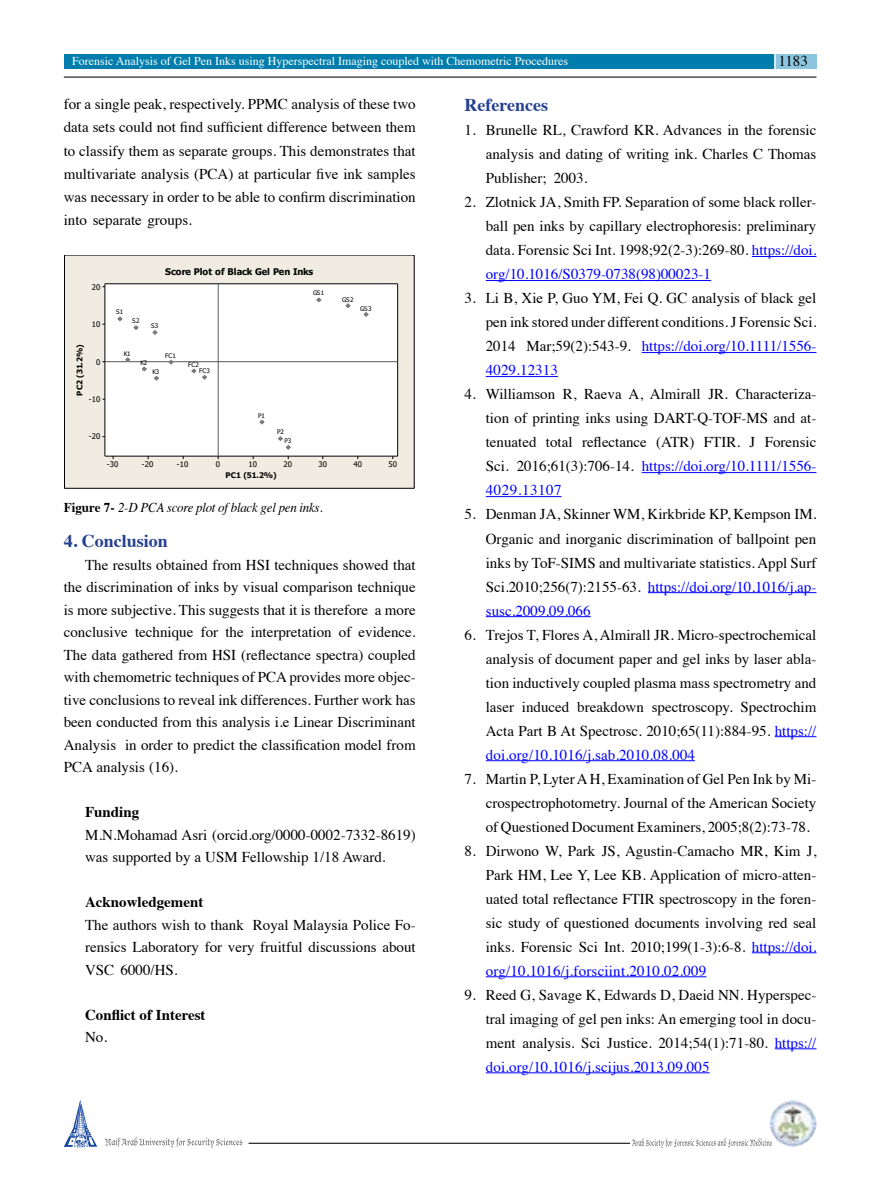
<style>
.page{position:relative;width:893px;height:1191px;background:#fff}
.page>*{position:absolute;margin:0;border:0;box-sizing:border-box;transform-origin:0 0}
.t1{font:700 18px "Times";color:#25408f}
.t2{font:15px/24px "Times";color:#000;text-align:justify}
.t3{font:700 15px "Times";color:#000}
.t4{font:italic 13.5px "Times";letter-spacing:-.02em;color:#000;scale:.96 1}
.t5{font:12px "Times";color:#fff}
.t6{font:700 9.3px "Tahoma";letter-spacing:-.01em;color:#000}
.t7{font:7.8px "Tahoma";letter-spacing:.015em;color:#000}
.t8{font:700 7.8px "Tahoma";letter-spacing:.02em;color:#000}
.t9{font:6.3px "Tahoma";letter-spacing:.01em;color:#000}
.s1{font-weight:700;font-style:normal}
.s2{color:#00f}
</style>
<div class="page">
<hr style="left:249px;top:1142px;width:381px;height:1px;background:#000">
<img style="left:770px;top:1100px;width:46px;height:47px">
<svg style="left:64px;top:1100px;width:33px;height:47px"></svg>
<svg style="left:105px;top:1137px;width:137px;height:10px"></svg>
<svg style="left:632px;top:1138px;width:140px;height:9px"></svg>
<div style="left:64px;top:54px;width:752px;height:14px;background:#007dac"></div>
<div style="left:775px;top:54px;width:41px;height:14px;background:#8cc5df"></div>
<hr style="left:774px;top:49px;width:2px;height:30px;background:#fff">
<hr style="left:64px;top:77px;width:752px;height:1px;background:#000">
<hr style="left:752px;top:256px;width:64px;height:1px;background:#00f">
<hr style="left:486px;top:280px;width:225px;height:1px;background:#00f">
<hr style="left:642px;top:352px;width:174px;height:1px;background:#00f">
<hr style="left:486px;top:376px;width:72px;height:1px;background:#00f">
<hr style="left:642px;top:472px;width:174px;height:1px;background:#00f">
<hr style="left:486px;top:496px;width:76px;height:1px;background:#00f">
<hr style="left:648px;top:592px;width:168px;height:1px;background:#00f">
<hr style="left:486px;top:616px;width:105px;height:1px;background:#00f">
<hr style="left:775px;top:736px;width:41px;height:1px;background:#00f">
<hr style="left:486px;top:760px;width:209px;height:1px;background:#00f">
<hr style="left:752px;top:952px;width:64px;height:1px;background:#00f">
<hr style="left:486px;top:976px;width:220px;height:1px;background:#00f">
<hr style="left:775px;top:1048px;width:41px;height:1px;background:#00f">
<hr style="left:486px;top:1072px;width:224px;height:1px;background:#00f">
<div style="left:67px;top:257px;width:345px;height:229px;background:#f1ece2"></div>
<svg style="left:104px;top:283px;width:293px;height:174px"></svg>
<hr style="left:105px;top:283px;width:293px;height:1px;background:#000">
<hr style="left:105px;top:456px;width:293px;height:1px;background:#000">
<hr style="left:397px;top:284px;width:1px;height:172px;background:#000">
<hr style="left:105px;top:284px;width:1px;height:172px;background:#000">
<hr style="left:218px;top:284px;width:1px;height:172px;background:#58595b">
<hr style="left:105px;top:361px;width:293px;height:1px;background:#58595b">
<svg style="left:278px;top:436px;width:13px;height:14px"></svg>
<svg style="left:259px;top:419px;width:6px;height:6px"></svg>
<svg style="left:191px;top:368px;width:17px;height:12px"></svg>
<svg style="left:168px;top:359px;width:6px;height:6px"></svg>
<svg style="left:152px;top:330px;width:6px;height:5px"></svg>
<svg style="left:133px;top:325px;width:6px;height:5px"></svg>
<svg style="left:117px;top:316px;width:6px;height:5px"></svg>
<svg style="left:154px;top:375px;width:6px;height:6px"></svg>
<svg style="left:142px;top:366px;width:5px;height:5px"></svg>
<svg style="left:125px;top:357px;width:6px;height:5px"></svg>
<svg style="left:363px;top:312px;width:6px;height:5px"></svg>
<svg style="left:345px;top:303px;width:6px;height:5px"></svg>
<svg style="left:316px;top:297px;width:6px;height:5px"></svg>
<p class="t5" style="left:72px;top:50px;width:497px">Forensic Analysis of Gel Pen Inks using Hyperspectral Imaging coupled with Chemometric Procedures</p>
<p class="t2" style="left:778px;top:48px;width:31px">1183</p>
<p class="t2" style="left:64px;top:91px;width:353px;line-height:23.2px">for a single peak, respectively. PPMC analysis of these two data sets could not find sufficient difference between them to classify them as separate groups. This demonstrates that multivariate analysis (PCA) at particular five ink samples was necessary in order to be able to confirm discrimination into separate groups.</p>
<p class="t7" style="left:92px;top:281px;width:10px">20</p>
<p class="t7" style="left:92px;top:319px;width:10px">10</p>
<p class="t7" style="left:96px;top:356px;width:6px">0</p>
<p class="t7" style="left:89px;top:394px;width:13px">-10</p>
<p class="t7" style="left:89px;top:431px;width:13px">-20</p>
<p class="t8" style="left:74px;top:396px;width:53px;rotate:-90deg">PC2 (31.2%)</p>
<p class="t6" style="left:165px;top:265px;width:150px">Score Plot of Black Gel Pen Inks</p>
<p class="t9" style="left:116px;top:308px;width:9px">S1</p>
<p class="t9" style="left:132px;top:317px;width:9px">S2</p>
<p class="t9" style="left:151px;top:321px;width:9px">S3</p>
<p class="t9" style="left:124px;top:349px;width:8px">K1</p>
<p class="t9" style="left:140px;top:358px;width:8px">K2</p>
<p class="t9" style="left:165px;top:351px;width:12px">FC1</p>
<p class="t9" style="left:153px;top:367px;width:8px">K3</p>
<p class="t9" style="left:188px;top:360px;width:12px">FC2</p>
<p class="t9" style="left:199px;top:366px;width:12px">FC3</p>
<p class="t9" style="left:313px;top:289px;width:13px">GS1</p>
<p class="t9" style="left:258px;top:411px;width:8px">P1</p>
<p class="t9" style="left:277px;top:428px;width:8px">P2</p>
<p class="t9" style="left:284px;top:436px;width:8px">P3</p>
<p class="t9" style="left:342px;top:295px;width:13px">GS2</p>
<p class="t9" style="left:360px;top:304px;width:13px">GS3</p>
<p class="t7" style="left:107px;top:459px;width:13px">-30</p>
<p class="t7" style="left:142px;top:459px;width:13px">-20</p>
<p class="t7" style="left:177px;top:459px;width:13px">-10</p>
<p class="t7" style="left:216px;top:459px;width:6px">0</p>
<p class="t7" style="left:248px;top:459px;width:10px">10</p>
<p class="t7" style="left:283px;top:459px;width:10px">20</p>
<p class="t7" style="left:318px;top:459px;width:10px">30</p>
<p class="t7" style="left:353px;top:459px;width:10px">40</p>
<p class="t7" style="left:388px;top:459px;width:10px">50</p>
<p class="t8" style="left:225px;top:469px;width:53px">PC1 (51.2%)</p>
<p class="t4" style="left:64px;top:496px;width:271px"><span class="s1">Figure 7-</span> 2-D PCA score plot of black gel pen inks.</p>
<p class="t1" style="left:64px;top:524px;width:106px">4. Conclusion</p>
<p class="t2" style="left:64px;top:552px;width:353px;line-height:22.5px;text-indent:21px">The results obtained from HSI techniques showed that the discrimination of inks by visual comparison technique is more subjective. This suggests that it is therefore a more conclusive technique for the interpretation of evidence.<br>The data gathered from HSI (reflectance spectra) coupled with chemometric techniques of PCA provides more objec&shy;tive conclusions to reveal ink differences. Further work has been conducted from this analysis i.e Linear Discriminant Analysis in order to predict the classification model from PCA analysis (16).</p>
<p class="t3" style="left:85px;top:797px;width:56px">Funding</p>
<p class="t2" style="left:85px;top:822px;width:332px;line-height:22.5px">M.N.Mohamad Asri (orcid.org/0000-0002-7332-8619) was supported by a USM Fellowship 1/18 Award.</p>
<p class="t3" style="left:85px;top:887px;width:120px">Acknowledgement</p>
<p class="t2" style="left:85px;top:912px;width:332px;line-height:22.5px">The authors wish to thank Royal Malaysia Police Fo&shy;rensics Laboratory for very fruitful discussions about VSC 6000/HS.</p>
<p class="t3" style="left:85px;top:1000px;width:122px">Conflict of Interest</p>
<p class="t2" style="left:85px;top:1024px;width:24px">No.</p>
<p class="t1" style="left:465px;top:88px;width:85px">References</p>
<p class="t2" style="left:486px;top:117px;width:332px;text-indent:-21px">1. Brunelle RL, Crawford KR. Advances in the forensic analysis and dating of writing ink. Charles C Thomas Publisher; 2003.</p>
<p class="t2" style="left:486px;top:189px;width:332px;text-indent:-21px">2. Zlotnick JA, Smith FP. Separation of some black roller&shy;ball pen inks by capillary electrophoresis: preliminary data. Forensic Sci Int. 1998;92(2-3):269-80. <span class="s2">https://doi. org/10.1016/S0379-0738(98)00023-1</span></p>
<p class="t2" style="left:486px;top:285px;width:332px;text-indent:-21px">3. Li B, Xie P, Guo YM, Fei Q. GC analysis of black gel pen ink stored under different conditions. J Forensic Sci.<br>2014 Mar;59(2):543-9. <span class="s2">https://doi.org/10.1111/1556- 4029.12313</span></p>
<p class="t2" style="left:486px;top:381px;width:332px;text-indent:-21px">4. Williamson R, Raeva A, Almirall JR. Characteriza&shy;tion of printing inks using DART-Q-TOF-MS and at&shy;tenuated total reflectance (ATR) FTIR. J Forensic Sci. 2016;61(3):706-14. <span class="s2">https://doi.org/10.1111/1556- 4029.13107</span></p>
<p class="t2" style="left:486px;top:501px;width:332px;text-indent:-21px">5. Denman JA, Skinner WM, Kirkbride KP, Kempson IM.<br>Organic and inorganic discrimination of ballpoint pen inks by ToF-SIMS and multivariate statistics. Appl Surf Sci.2010;256(7):2155-63. <span class="s2">https://doi.org/10.1016/j.ap&shy;susc.2009.09.066</span></p>
<p class="t2" style="left:486px;top:621px;width:332px;text-indent:-21px">6. Trejos T, Flores A, Almirall JR. Micro-spectrochemical analysis of document paper and gel inks by laser abla&shy;tion inductively coupled plasma mass spectrometry and laser induced breakdown spectroscopy. Spectrochim Acta Part B At Spectrosc. 2010;65(11):884-95. <span class="s2">https:// doi.org/10.1016/j.sab.2010.08.004</span></p>
<p class="t2" style="left:486px;top:765px;width:332px;text-indent:-21px">7. Martin P, Lyter A H, Examination of Gel Pen Ink by Mi&shy;crospectrophotometry. Journal of the American Society of Questioned Document Examiners, 2005;8(2):73-78.</p>
<p class="t2" style="left:486px;top:837px;width:332px;text-indent:-21px">8. Dirwono W, Park JS, Agustin-Camacho MR, Kim J, Park HM, Lee Y, Lee KB. Application of micro-atten&shy;uated total reflectance FTIR spectroscopy in the foren&shy;sic study of questioned documents involving red seal inks. Forensic Sci Int. 2010;199(1-3):6-8. <span class="s2">https://doi. org/10.1016/j.forsciint.2010.02.009</span></p>
<p class="t2" style="left:486px;top:981px;width:332px;text-indent:-21px">9. Reed G, Savage K, Edwards D, Daeid NN. Hyperspec&shy;tral imaging of gel pen inks: An emerging tool in docu&shy;ment analysis. Sci Justice. 2014;54(1):71-80. <span class="s2">https:// doi.org/10.1016/j.scijus.2013.09.005</span></p>
</div>
